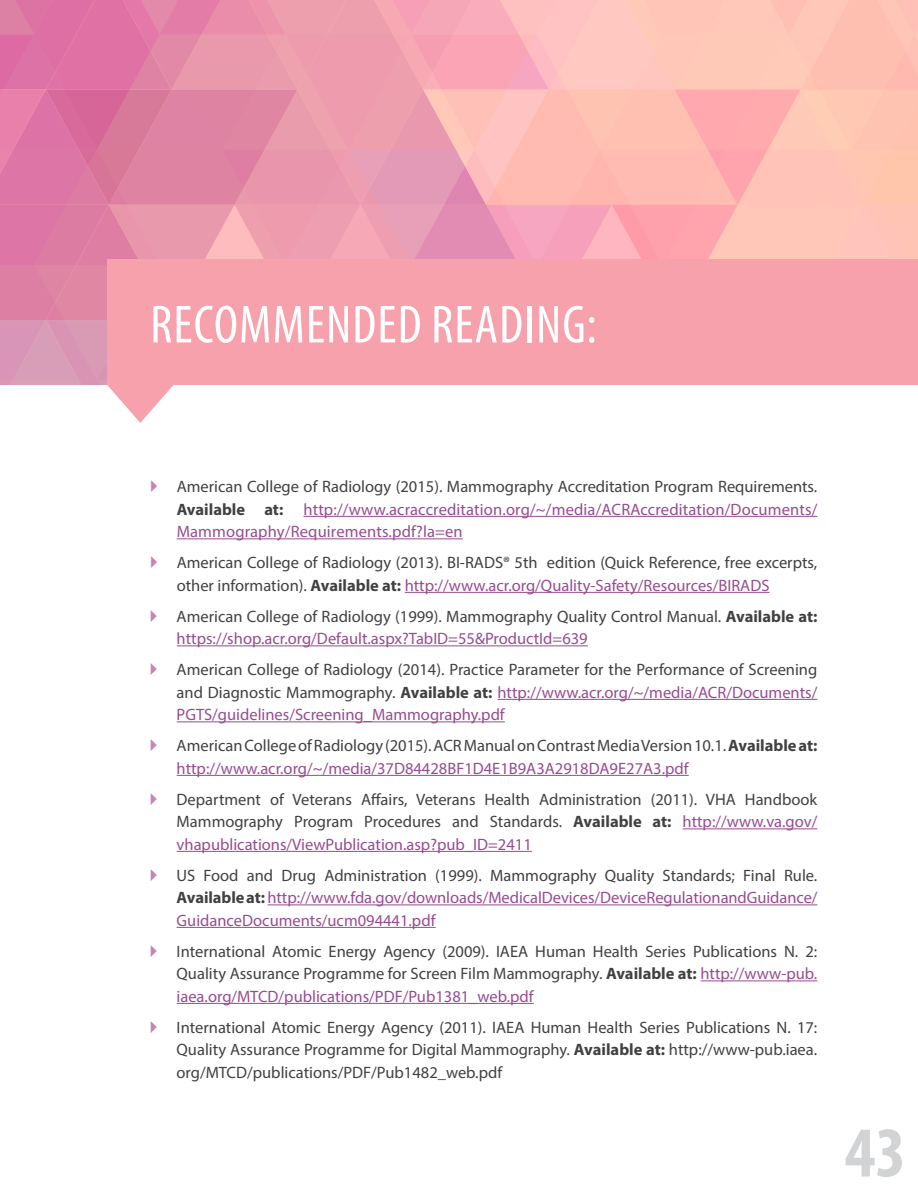
<style>
.page{position:relative;width:918px;height:1188px;background:#fff}
.page>*{position:absolute;margin:0;border:0;box-sizing:border-box;transform-origin:0 0}
.t1{font:700 condensed 72px "Myriad Pro";color:#d1d3d4}
.t2{font:condensed 54px "Myriad Pro";letter-spacing:.02em;color:#fff}
.t3{font:16.5px/22.5px "Myriad Pro";color:#414042;text-align:justify}
.t4{font:16.5px/22.5px "Myriad Pro";color:#974b90;text-align:justify}
.s1{color:#414042}
.s2{font-weight:700;color:#414042}
.s3{font-weight:700}
.s4{color:#974b90}
</style>
<div class="page">
<hr style="left:303px;top:516px;width:514px;height:1px;background:#974b90">
<hr style="left:177px;top:538px;width:286px;height:1px;background:#974b90">
<hr style="left:405px;top:592px;width:365px;height:1px;background:#974b90">
<hr style="left:177px;top:645px;width:411px;height:1px;background:#974b90">
<hr style="left:498px;top:699px;width:319px;height:1px;background:#974b90">
<hr style="left:177px;top:721px;width:328px;height:1px;background:#974b90">
<hr style="left:177px;top:775px;width:512px;height:1px;background:#974b90">
<hr style="left:683px;top:828px;width:134px;height:1px;background:#974b90">
<hr style="left:177px;top:851px;width:355px;height:1px;background:#974b90">
<hr style="left:268px;top:904px;width:549px;height:1px;background:#974b90">
<hr style="left:177px;top:927px;width:259px;height:1px;background:#974b90">
<hr style="left:701px;top:980px;width:116px;height:1px;background:#974b90">
<hr style="left:177px;top:1003px;width:357px;height:1px;background:#974b90">
<svg style="left:0;top:0;width:918px;height:423px;background:#f3aab5"></svg>
<h2 class="t2" style="left:150px;top:292px;width:448px">RECOMMENDED READING:</h2>
<p class="t4" style="left:177px;top:475px;width:642px"><span class="s1">American College of Radiology (2015). Mammography Accreditation Program Requirements.<br></span><span class="s2">Available at:</span> http://www.acraccreditation.org/~/media/ACRAccreditation/Documents/ Mammography/Requirements.pdf?la=en</p>
<p class="t3" style="left:177px;top:551px;width:642px">American College of Radiology (2013). BI-RADS® 5th edition (Quick Reference, free excerpts, other information). <span class="s3">Available at:</span> <span class="s4">http://www.acr.org/Quality-Safety/Resources/BIRADS</span></p>
<p class="t3" style="left:177px;top:605px;width:642px">American College of Radiology (1999). Mammography Quality Control Manual. <span class="s3">Available at: </span><span class="s4">https://shop.acr.org/Default.aspx?TabID=55&amp;ProductId=639</span></p>
<p class="t3" style="left:177px;top:658px;width:642px">American College of Radiology (2014). Practice Parameter for the Performance of Screening and Diagnostic Mammography. <span class="s3">Available at:</span> <span class="s4">http://www.acr.org/~/media/ACR/Documents/ PGTS/guidelines/Screening_Mammography.pdf</span></p>
<p class="t3" style="left:177px;top:734px;width:642px">American College of Radiology (2015). ACR Manual on Contrast Media Version 10.1. <span class="s3">Available at: </span><span class="s4">http://www.acr.org/~/media/37D84428BF1D4E1B9A3A2918DA9E27A3.pdf</span></p>
<p class="t3" style="left:177px;top:788px;width:642px">Department of Veterans Affairs, Veterans Health Administration (2011). VHA Handbook Mammography Program Procedures and Standards. <span class="s3">Available at:</span> <span class="s4">http://www.va.gov/ vhapublications/ViewPublication.asp?pub_ID=2411</span></p>
<p class="t4" style="left:177px;top:864px;width:643px"><span class="s1">US Food and Drug Administration (1999). Mammography Quality Standards; Final Rule.<br></span><span class="s2">Available at:</span> http://www.fda.gov/downloads/MedicalDevices/DeviceRegulationandGuidance/ GuidanceDocuments/ucm094441.pdf</p>
<p class="t3" style="left:177px;top:940px;width:642px">International Atomic Energy Agency (2009). IAEA Human Health Series Publications N. 2:<br>Quality Assurance Programme for Screen Film Mammography. <span class="s3">Available at:</span> <span class="s4">http://www-pub. iaea.org/MTCD/publications/PDF/Pub1381_web.pdf</span></p>
<p class="t3" style="left:177px;top:1016px;width:642px">International Atomic Energy Agency (2011). IAEA Human Health Series Publications N. 17:<br>Quality Assurance Programme for Digital Mammography. <span class="s3">Available at:</span> http://www-pub.iaea. org/MTCD/publications/PDF/Pub1482_web.pdf</p>
<h1 class="t1" style="left:845px;top:1108px;width:63px">43</h1>
</div>
